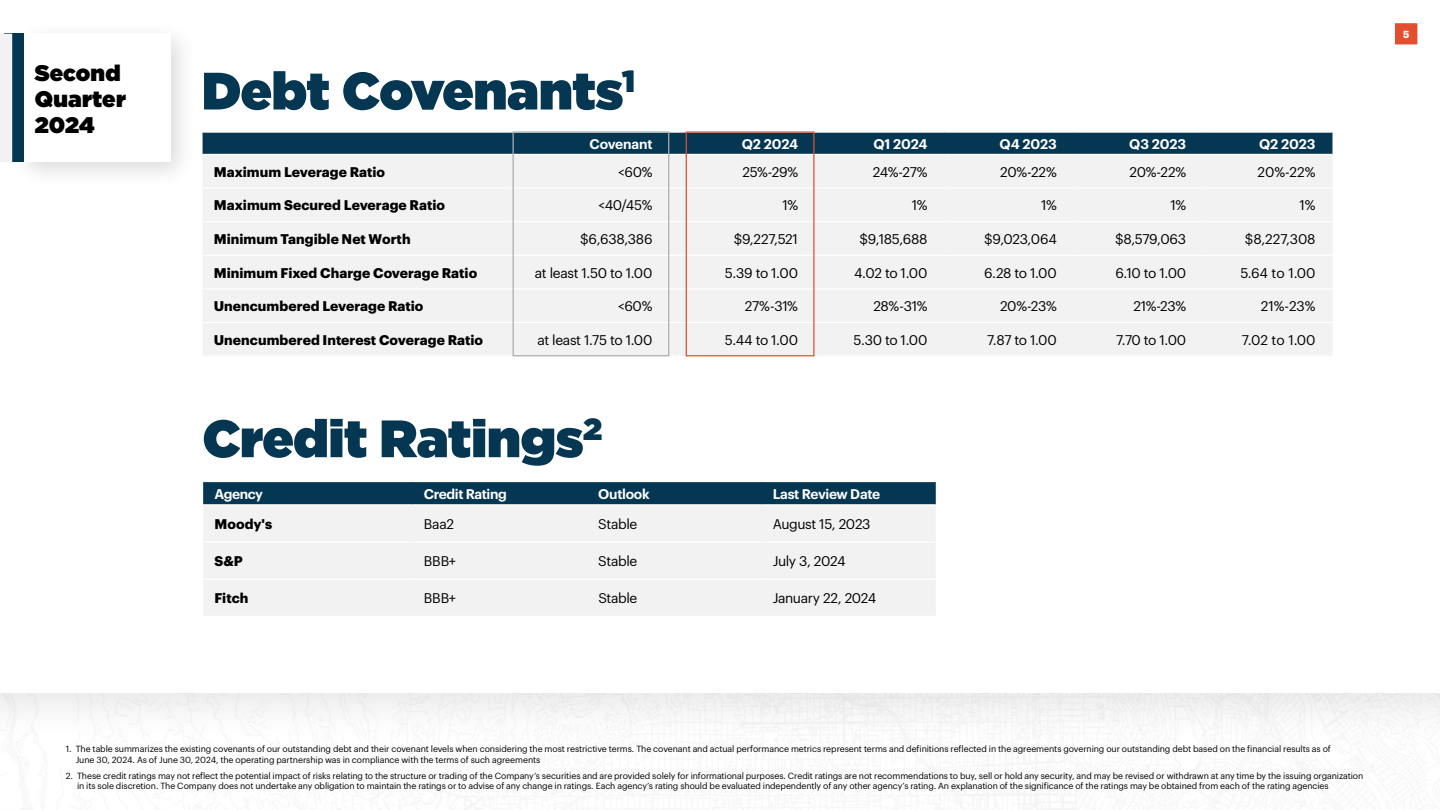
<style>
.page{position:relative;width:1440px;height:810px;background:#fff}
.page>*{position:absolute;margin:0;border:0;box-sizing:border-box;transform-origin:0 0}
.t1{font:900 52.5px "Gotham";letter-spacing:-.01em;color:#053652}
.t2{font:900 22.5px/26.2px "Gotham";letter-spacing:.005em;color:#000}
.t3{font:13.75px "Graphik";letter-spacing:-.025em;color:#000}
.t4{font:700 13.75px "Graphik";letter-spacing:.005em;color:#000}
.t5{font:600 13.75px "Graphik";letter-spacing:-.025em;color:#fff}
.t6{font:700 10px "Graphik";color:#fff}
.t7{font:8.75px/10.5px "Graphik";letter-spacing:-.01em;color:#000}
</style>
<div class="page">
<div style="left:0;top:0;width:1440px;height:745px;background:#f7f7f7"></div>
<div style="left:0;top:0;width:1440px;height:692px;background:#fff"></div>
<div style="left:203px;top:155px;width:1129px;height:201px;background:#f2f2f2"></div>
<hr style="left:203px;top:187px;width:309px;height:2px;background:#fff">
<hr style="left:512px;top:187px;width:157px;height:2px;background:#fff">
<svg style="left:669px;top:187px;width:17px;height:2px"></svg>
<hr style="left:686px;top:187px;width:129px;height:2px;background:#fff">
<hr style="left:815px;top:187px;width:129px;height:2px;background:#fff">
<hr style="left:944px;top:187px;width:130px;height:2px;background:#fff">
<hr style="left:1074px;top:187px;width:129px;height:2px;background:#fff">
<hr style="left:1203px;top:187px;width:130px;height:2px;background:#fff">
<hr style="left:203px;top:221px;width:309px;height:1px;background:#fff">
<hr style="left:512px;top:221px;width:157px;height:1px;background:#fff">
<svg style="left:669px;top:221px;width:17px;height:1px"></svg>
<hr style="left:686px;top:221px;width:129px;height:1px;background:#fff">
<hr style="left:815px;top:221px;width:129px;height:1px;background:#fff">
<hr style="left:944px;top:221px;width:130px;height:1px;background:#fff">
<hr style="left:1074px;top:221px;width:129px;height:1px;background:#fff">
<hr style="left:1203px;top:221px;width:130px;height:1px;background:#fff">
<hr style="left:203px;top:255px;width:309px;height:1px;background:#fff">
<hr style="left:512px;top:255px;width:157px;height:1px;background:#fff">
<svg style="left:669px;top:255px;width:17px;height:1px"></svg>
<hr style="left:686px;top:255px;width:129px;height:1px;background:#fff">
<hr style="left:815px;top:255px;width:129px;height:1px;background:#fff">
<hr style="left:944px;top:255px;width:130px;height:1px;background:#fff">
<hr style="left:1074px;top:255px;width:129px;height:1px;background:#fff">
<hr style="left:1203px;top:255px;width:130px;height:1px;background:#fff">
<hr style="left:203px;top:288px;width:309px;height:2px;background:#fff">
<hr style="left:512px;top:288px;width:157px;height:2px;background:#fff">
<svg style="left:669px;top:288px;width:17px;height:2px"></svg>
<hr style="left:686px;top:288px;width:129px;height:2px;background:#fff">
<hr style="left:815px;top:288px;width:129px;height:2px;background:#fff">
<hr style="left:944px;top:288px;width:130px;height:2px;background:#fff">
<hr style="left:1074px;top:288px;width:129px;height:2px;background:#fff">
<hr style="left:1203px;top:288px;width:130px;height:2px;background:#fff">
<hr style="left:203px;top:322px;width:309px;height:1px;background:#fff">
<hr style="left:512px;top:322px;width:157px;height:1px;background:#fff">
<svg style="left:669px;top:322px;width:17px;height:1px"></svg>
<hr style="left:686px;top:322px;width:129px;height:1px;background:#fff">
<hr style="left:815px;top:322px;width:129px;height:1px;background:#fff">
<hr style="left:944px;top:322px;width:130px;height:1px;background:#fff">
<hr style="left:1074px;top:322px;width:129px;height:1px;background:#fff">
<hr style="left:1203px;top:322px;width:130px;height:1px;background:#fff">
<svg style="left:203px;top:131px;width:1129px;height:24px;background:#1a4660"></svg>
<hr style="left:686px;top:154px;width:129px;height:1px;background:#fff">
<hr style="left:815px;top:154px;width:129px;height:1px;background:#fff">
<hr style="left:944px;top:154px;width:130px;height:1px;background:#fff">
<hr style="left:1074px;top:154px;width:129px;height:1px;background:#fff">
<hr style="left:1203px;top:154px;width:130px;height:1px;background:#fff">
<div style="left:203px;top:482px;width:733px;height:22px;background:#053652"></div>
<div style="left:203px;top:506px;width:733px;height:110px;background:#f2f2f2"></div>
<hr style="left:203px;top:541px;width:210px;height:2px;background:#fff">
<hr style="left:413px;top:541px;width:174px;height:2px;background:#fff">
<hr style="left:587px;top:541px;width:174px;height:2px;background:#fff">
<hr style="left:761px;top:541px;width:175px;height:2px;background:#fff">
<hr style="left:203px;top:579px;width:210px;height:1px;background:#fff">
<hr style="left:413px;top:579px;width:174px;height:1px;background:#fff">
<hr style="left:587px;top:579px;width:174px;height:1px;background:#fff">
<hr style="left:761px;top:579px;width:175px;height:1px;background:#fff">
<div style="left:513px;top:131px;width:156px;height:225px;border:1px solid #adadad"></div>
<div style="left:686px;top:131px;width:128px;height:225px;border:1px solid #e34f2e"></div>
<div style="left:10px;top:20px;width:188px;height:169px;background:#000;opacity:.15"></div>
<div style="left:24px;top:34px;width:147px;height:128px;background:#fff"></div>
<div style="left:4px;top:34px;width:20px;height:128px;background:#053652"></div>
<div style="left:0;top:34px;width:12px;height:128px;background:#f2f2f2"></div>
<div style="left:1394px;top:23px;width:24px;height:22px;background:#e34f2e"></div>
<div style="left:1394px;top:22px;width:25px;height:24px;border:1px solid #fff"></div>
<h2 class="t2" style="left:35px;top:59px;width:93px">Second<br>Quarter<br>2024</h2>
<h1 class="t1" style="left:202px;top:53px;width:435px">Debt Covenants<sup>1</sup></h1>
<h3 class="t5" style="left:590px;top:133px;width:65px">Covenant</h3>
<h3 class="t5" style="left:742px;top:133px;width:58px">Q2 2024</h3>
<h3 class="t5" style="left:873px;top:133px;width:56px">Q1 2024</h3>
<h3 class="t5" style="left:1000px;top:133px;width:59px">Q4 2023</h3>
<h3 class="t5" style="left:1129px;top:133px;width:58px">Q3 2023</h3>
<h3 class="t5" style="left:1259px;top:133px;width:58px">Q2 2023</h3>
<h3 class="t4" style="left:214px;top:161px;width:173px">Maximum Leverage Ratio</h3>
<h3 class="t3" style="left:618px;top:161px;width:36px">&lt;60%</h3>
<h3 class="t3" style="left:742px;top:161px;width:57px">25%-29%</h3>
<h3 class="t3" style="left:873px;top:161px;width:56px">24%-27%</h3>
<h3 class="t3" style="left:1000px;top:161px;width:58px">20%-22%</h3>
<h3 class="t3" style="left:1130px;top:161px;width:58px">20%-22%</h3>
<h3 class="t3" style="left:1258px;top:161px;width:60px">20%-22%</h3>
<h3 class="t4" style="left:214px;top:195px;width:233px">Maximum Secured Leverage Ratio</h3>
<h3 class="t3" style="left:598px;top:195px;width:56px">&lt;40/45%</h3>
<h3 class="t3" style="left:782px;top:195px;width:17px">1%</h3>
<h3 class="t3" style="left:912px;top:195px;width:17px">1%</h3>
<h3 class="t3" style="left:1041px;top:195px;width:17px">1%</h3>
<h3 class="t3" style="left:1171px;top:195px;width:17px">1%</h3>
<h3 class="t3" style="left:1299px;top:195px;width:18px">1%</h3>
<h3 class="t4" style="left:214px;top:228px;width:198px">Minimum Tangible Net Worth</h3>
<h3 class="t3" style="left:580px;top:229px;width:74px">$6,638,386</h3>
<h3 class="t3" style="left:734px;top:229px;width:66px">$9,227,521</h3>
<h3 class="t3" style="left:860px;top:229px;width:69px">$9,185,688</h3>
<h3 class="t3" style="left:984px;top:229px;width:74px">$9,023,064</h3>
<h3 class="t3" style="left:1115px;top:229px;width:73px">$8,579,063</h3>
<h3 class="t3" style="left:1245px;top:229px;width:72px">$8,227,308</h3>
<h3 class="t4" style="left:214px;top:262px;width:265px">Minimum Fixed Charge Coverage Ratio</h3>
<h3 class="t3" style="left:535px;top:262px;width:119px">at least 1.50 to 1.00</h3>
<h3 class="t3" style="left:725px;top:262px;width:75px">5.39 to 1.00</h3>
<h3 class="t3" style="left:854px;top:262px;width:75px">4.02 to 1.00</h3>
<h3 class="t3" style="left:984px;top:262px;width:74px">6.28 to 1.00</h3>
<h3 class="t3" style="left:1115px;top:262px;width:72px">6.10 to 1.00</h3>
<h3 class="t3" style="left:1240px;top:262px;width:77px">5.64 to 1.00</h3>
<h3 class="t4" style="left:214px;top:296px;width:211px">Unencumbered Leverage Ratio</h3>
<h3 class="t3" style="left:618px;top:296px;width:36px">&lt;60%</h3>
<h3 class="t3" style="left:745px;top:296px;width:55px">27%-31%</h3>
<h3 class="t3" style="left:873px;top:296px;width:55px">28%-31%</h3>
<h3 class="t3" style="left:1000px;top:296px;width:58px">20%-23%</h3>
<h3 class="t3" style="left:1133px;top:296px;width:54px">21%-23%</h3>
<h3 class="t3" style="left:1261px;top:296px;width:56px">21%-23%</h3>
<h3 class="t4" style="left:214px;top:329px;width:271px">Unencumbered Interest Coverage Ratio</h3>
<h3 class="t3" style="left:538px;top:330px;width:116px">at least 1.75 to 1.00</h3>
<h3 class="t3" style="left:725px;top:330px;width:75px">5.44 to 1.00</h3>
<h3 class="t3" style="left:854px;top:330px;width:75px">5.30 to 1.00</h3>
<h3 class="t3" style="left:987px;top:330px;width:71px">7.87 to 1.00</h3>
<h3 class="t3" style="left:1116px;top:330px;width:72px">7.70 to 1.00</h3>
<h3 class="t3" style="left:1242px;top:330px;width:75px">7.02 to 1.00</h3>
<h1 class="t1" style="left:203px;top:401px;width:401px">Credit Ratings<sup>2</sup></h1>
<h3 class="t5" style="left:214px;top:483px;width:50px">Agency</h3>
<h3 class="t5" style="left:424px;top:483px;width:84px">Credit Rating</h3>
<h3 class="t5" style="left:598px;top:483px;width:53px">Outlook</h3>
<h3 class="t5" style="left:773px;top:483px;width:109px">Last Review Date</h3>
<h3 class="t4" style="left:214px;top:513px;width:59px">Moody's</h3>
<h3 class="t3" style="left:424px;top:514px;width:32px">Baa2</h3>
<h3 class="t3" style="left:598px;top:514px;width:41px">Stable</h3>
<h3 class="t3" style="left:773px;top:514px;width:99px">August 15, 2023</h3>
<h3 class="t4" style="left:214px;top:551px;width:30px">S&amp;P</h3>
<h3 class="t3" style="left:424px;top:551px;width:34px">BBB+</h3>
<h3 class="t3" style="left:598px;top:551px;width:41px">Stable</h3>
<h3 class="t3" style="left:773px;top:551px;width:74px">July 3, 2024</h3>
<h3 class="t4" style="left:214px;top:588px;width:35px">Fitch</h3>
<h3 class="t3" style="left:424px;top:588px;width:34px">BBB+</h3>
<h3 class="t3" style="left:598px;top:588px;width:41px">Stable</h3>
<h3 class="t3" style="left:773px;top:588px;width:105px">January 22, 2024</h3>
<p class="t6" style="left:1403px;top:27px;width:8px">5</p>
<p class="t7" style="left:76px;top:743px;width:1257px;text-indent:-10px">1. The table summarizes the existing covenants of our outstanding debt and their covenant levels when considering the most restrictive terms. The covenant and actual performance metrics represent terms and definitions reflected in the agreements governing our outstanding debt based on the financial results as of<br>June 30, 2024. As of June 30, 2024, the operating partnership was in compliance with the terms of such agreements</p>
<p class="t7" style="left:77px;top:770px;width:1288px;text-indent:-11px">2. These credit ratings may not reflect the potential impact of risks relating to the structure or trading of the Company’s securities and are provided solely for informational purposes. Credit ratings are not recommendations to buy, sell or hold any security, and may be revised or withdrawn at any time by the issuing organization in its sole discretion. The Company does not undertake any obligation to maintain the ratings or to advise of any change in ratings. Each agency’s rating should be evaluated independently of any other agency’s rating. An explanation of the significance of the ratings may be obtained from each of the rating agencies</p>
</div>
